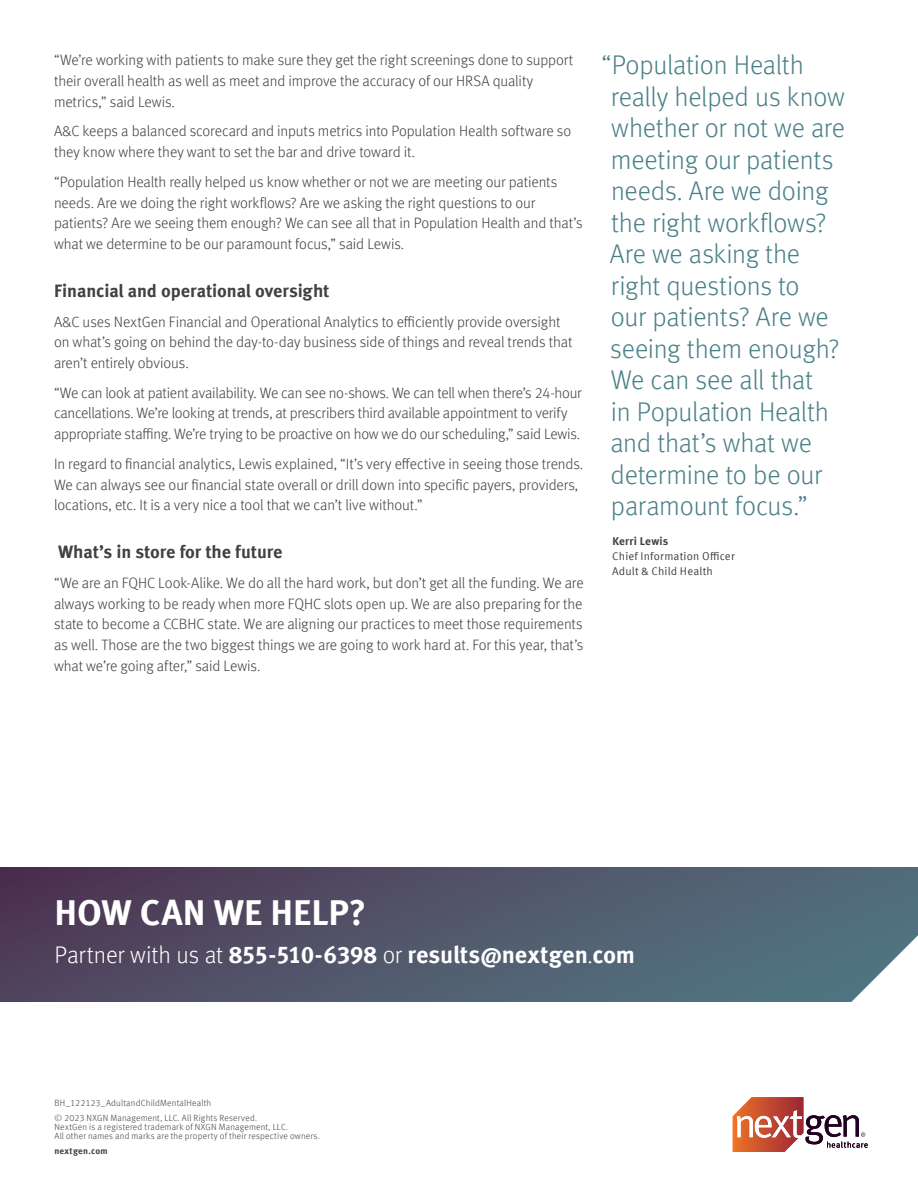
<style>
.page{position:relative;width:918px;height:1188px;background:#fff}
.page>*{position:absolute;margin:0;border:0;box-sizing:border-box;transform-origin:0 0}
.t1{font:700 36px "Meta Offc";color:#fff}
.t2{font:300 27px/31.5px "Meta Offc";letter-spacing:-.01em;color:#4a8088}
.t3{font:700 24px "Meta Offc";letter-spacing:-.01em;color:#fff}
.t4{font:700 18px "Meta Offc";letter-spacing:-.005em;color:#414042}
.t5{font:300 15px/20.7px "Meta Offc";letter-spacing:-.01em;color:#414042}
.t6{font:11.25px/15px "Meta Offc Norm";letter-spacing:.015em;color:#414042}
.t7{font:700 11.25px "Meta Offc";letter-spacing:.02em;color:#414042}
.t8{font:300 9px/15px "Meta Offc";letter-spacing:.02em;color:#414042}
.t9{font:700 9px "Meta Offc";letter-spacing:.025em;color:#414042}
.s1{font-weight:300}
</style>
<div class="page">
<div style="left:0;top:867px;width:918px;height:135px;background:linear-gradient(to right,#4f3b57,#527480)"></div>
<svg style="left:850px;top:935px;width:68px;height:67px"></svg>
<svg style="left:733px;top:1097px;width:135px;height:55px"></svg>
<p class="t5" style="left:54px;top:50px;width:521px">“We’re working with patients to make sure they get the right screenings done to support their overall health as well as meet and improve the accuracy of our HRSA quality metrics,” said Lewis.</p>
<p class="t5" style="left:54px;top:121px;width:519px">A&amp;C keeps a balanced scorecard and inputs metrics into Population Health software so they know where they want to set the bar and drive toward it.</p>
<p class="t5" style="left:54px;top:172px;width:530px">“Population Health really helped us know whether or not we are meeting our patients needs. Are we doing the right workflows? Are we asking the right questions to our patients? Are we seeing them enough? We can see all that in Population Health and that’s what we determine to be our paramount focus,” said Lewis.</p>
<p class="t4" style="left:54px;top:280px;width:277px">Financial and operational oversight</p>
<p class="t5" style="left:54px;top:311px;width:520px">A&amp;C uses NextGen Financial and Operational Analytics to efficiently provide oversight on what’s going on behind the day-to-day business side of things and reveal trends that aren’t entirely obvious.</p>
<p class="t5" style="left:54px;top:383px;width:529px">“We can look at patient availability. We can see no-shows. We can tell when there’s 24-hour cancellations. We’re looking at trends, at prescribers third available appointment to verify appropriate staffing. We’re trying to be proactive on how we do our scheduling,” said Lewis.</p>
<p class="t5" style="left:54px;top:454px;width:531px">In regard to financial analytics, Lewis explained, “It’s very effective in seeing those trends.<br>We can always see our financial state overall or drill down into specific payers, providers, locations, etc. It is a very nice a tool that we can’t live without.”</p>
<p class="t4" style="left:58px;top:541px;width:226px">What’s in store for the future</p>
<p class="t5" style="left:54px;top:573px;width:531px;text-align:justify">“We are an FQHC Look-Alike. We do all the hard work, but don’t get all the funding. We are always working to be ready when more FQHC slots open up. We are also preparing for the state to become a CCBHC state. We are aligning our practices to meet those requirements as well. Those are the two biggest things we are going to work hard at. For this year, that’s what we’re going after,” said Lewis.</p>
<p class="t2" style="left:610px;top:50px;width:237px;text-indent:-8px">“Population Health really helped us know whether or not we are meeting our patients needs. Are we doing the right workflows?<br>Are we asking the right questions to<br>our patients? Are we seeing them enough?<br>We can see all that<br>in Population Health and that’s what we determine to be our paramount focus.”</p>
<p class="t7" style="left:612px;top:535px;width:57px">Kerri Lewis</p>
<p class="t6" style="left:612px;top:549px;width:124px">Chief Information Officer<br>Adult &amp; Child Health</p>
<h1 class="t1" style="left:54px;top:891px;width:313px">HOW CAN WE HELP?</h1>
<h3 class="t3" style="left:54px;top:940px;width:582px"><span class="s1">Partner with us at</span> 855-510-6398 <span class="s1">or</span> results@nextgen<span class="s1">.</span>com</h3>
<p class="t8" style="left:54px;top:1095px;width:204px">BH_122123_AdultandChildMentalHealth<br>© 2023 NXGN Management, LLC. All Rights Reserved.</p>
<p class="t8" style="left:54px;top:1122px;width:267px;line-height:9px">NextGen is a registered trademark of NXGN Management, LLC.<br>All other names and marks are the property of their respective owners.</p>
<p class="t9" style="left:54px;top:1145px;width:55px">nextgen.com</p>
</div>
